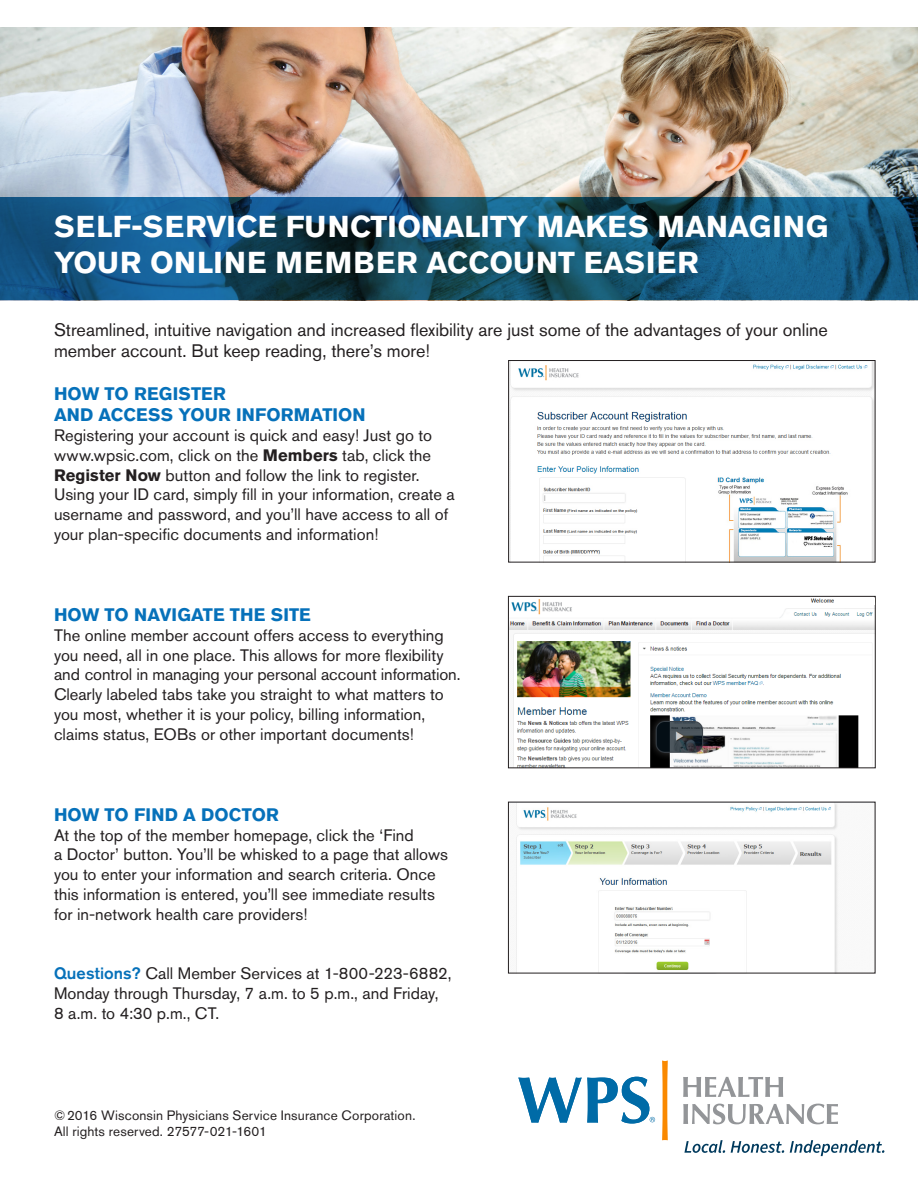
<style>
.page{position:relative;width:918px;height:1188px;background:#fff}
.page>*{position:absolute;margin:0;border:0;box-sizing:border-box;transform-origin:0 0}
.t1{font:700 30px/36px "Akzidenz Grotesk BE";color:#fff}
.t2{font:18px/21px "Akzidenz Grotesk BE";color:#231f20}
.t3{font:700 18px/21.6px "Akzidenz Grotesk BE";letter-spacing:.005em;color:#0671ba}
.t4{font:16.5px/19.8px "Akzidenz Grotesk BE";color:#231f20}
.t5{font:13.5px/16.2px "Akzidenz Grotesk BE";letter-spacing:.01em;color:#231f20}
.s1{font-weight:700}
.s2{font-weight:500;color:#0671ba}
</style>
<div class="page">
<img style="left:510px;top:598px;width:363px;height:168px">
<div style="left:508px;top:596px;width:367px;height:172px;border:1px solid #231f20"></div>
<img style="left:0;top:27px;width:918px;height:170px">
<svg style="left:0;top:197px;width:918px;height:103px;background:#145174"></svg>
<svg style="left:683px;top:1077px;width:100px;height:20px"></svg>
<svg style="left:683px;top:1104px;width:155px;height:20px"></svg>
<svg style="left:518px;top:1077px;width:137px;height:46px"></svg>
<svg style="left:662px;top:1060px;width:6px;height:80px"></svg>
<svg style="left:684px;top:1140px;width:41px;height:13px"></svg>
<svg style="left:731px;top:1141px;width:53px;height:12px"></svg>
<svg style="left:790px;top:1140px;width:94px;height:16px"></svg>
<img style="left:510px;top:362px;width:363px;height:198px">
<div style="left:508px;top:360px;width:367px;height:202px;border:1px solid #231f20"></div>
<img style="left:516px;top:804px;width:322px;height:167px">
<div style="left:834px;top:598px;width:41px;height:6px;background:#fff"></div>
<p class="t1" style="left:54px;top:209px;width:776px">SELF-SERVICE FUNCTIONALITY MAKES MANAGING<br>YOUR ONLINE MEMBER ACCOUNT EASIER</p>
<p class="t2" style="left:54px;top:319px;width:775px">Streamlined, intuitive navigation and increased flexibility are just some of the advantages of your online member account. But keep reading, there’s more!</p>
<p class="t3" style="left:54px;top:382px;width:313px">HOW TO REGISTER<br>AND ACCESS YOUR INFORMATION</p>
<p class="t4" style="left:54px;top:425px;width:402px">Registering your account is quick and easy! Just go to www.wpsic.com, click on the <span class="s1">Members</span> tab, click the <span class="s1">Register Now</span> button and follow the link to register.<br>Using your ID card, simply fill in your information, create a username and password, and you’ll have access to all of your plan-specific documents and information!</p>
<p class="t3" style="left:54px;top:604px;width:258px">HOW TO NAVIGATE THE SITE</p>
<p class="t4" style="left:54px;top:625px;width:408px">The online member account offers access to everything you need, all in one place. This allows for more flexibility and control in managing your personal account information.<br>Clearly labeled tabs take you straight to what matters to you most, whether it is your policy, billing information, claims status, EOBs or other important documents!</p>
<p class="t3" style="left:54px;top:804px;width:226px">HOW TO FIND A DOCTOR</p>
<p class="t4" style="left:54px;top:825px;width:395px">At the top of the member homepage, click the ‘Find<br>a Doctor’ button. You’ll be whisked to a page that allows you to enter your information and search criteria. Once this information is entered, you’ll see immediate results for in-network health care providers!</p>
<p class="t4" style="left:54px;top:963px;width:399px"><span class="s2">Questions?</span> Call Member Services at 1-800-223-6882,<br>Monday through Thursday, 7 a.m. to 5 p.m., and Friday,<br>8 a.m. to 4:30 p.m., CT.</p>
<p class="t5" style="left:54px;top:1107px;width:363px">©2016 Wisconsin Physicians Service Insurance Corporation.<br>All rights reserved. 27577-021-1601</p>
</div>
